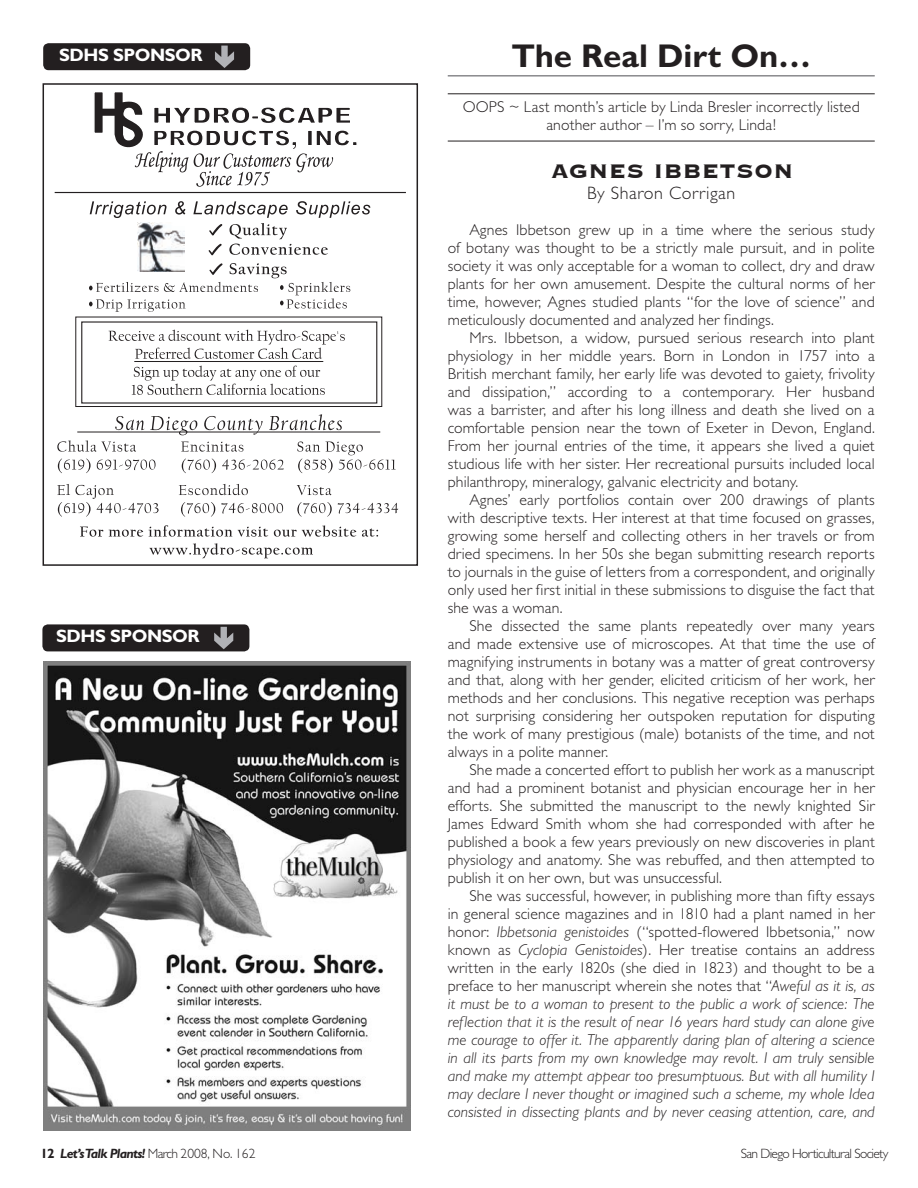
<style>
.page{position:relative;width:918px;height:1188px;background:#fff}
.page>*{position:absolute;margin:0;border:0;box-sizing:border-box;transform-origin:0 0}
.t1{font:700 33px "Gill Sans";color:#231f20}
.t2{font:700 25.5px "Copperplate";letter-spacing:.02em;color:#231f20}
.t3{font:700 18px "Gill Sans";letter-spacing:-.025em;color:#fff}
.t4{font:300 18px "Gill Sans";letter-spacing:.03em;color:#231f20}
.t5{font:300 15.75px/18px "Gill Sans";letter-spacing:.01em;color:#231f20;text-align:justify}
.t6{font:italic 300 15.75px/18px "Gill Sans";letter-spacing:.005em;color:#231f20;text-align:justify}
.t7{font:italic 700 13.5px "Gill Sans";letter-spacing:-.05em;color:#231f20}
.t8{font:300 13.5px "Gill Sans";letter-spacing:-.05em;color:#231f20}
.s1{font-style:normal}
.s2{font-weight:300;font-style:normal}
</style>
<div class="page">
<div style="left:43px;top:83px;width:375px;height:483px;background:#fff;border:2px solid #231f20"></div>
<hr style="left:55px;top:192px;width:351px;height:1px;background:#231f20">
<img style="left:137px;top:223px;width:48px;height:40px">
<svg style="left:57px;top:440px;width:79px;height:12px"></svg>
<svg style="left:181px;top:442px;width:62px;height:10px"></svg>
<svg style="left:58px;top:459px;width:33px;height:14px"></svg>
<svg style="left:97px;top:460px;width:59px;height:10px"></svg>
<svg style="left:182px;top:459px;width:34px;height:14px"></svg>
<svg style="left:222px;top:459px;width:62px;height:11px"></svg>
<svg style="left:297px;top:442px;width:99px;height:31px"></svg>
<svg style="left:179px;top:484px;width:69px;height:11px"></svg>
<svg style="left:297px;top:485px;width:34px;height:10px"></svg>
<svg style="left:57px;top:484px;width:102px;height:33px"></svg>
<svg style="left:181px;top:502px;width:34px;height:15px"></svg>
<svg style="left:221px;top:503px;width:62px;height:11px"></svg>
<svg style="left:297px;top:502px;width:35px;height:15px"></svg>
<svg style="left:338px;top:503px;width:60px;height:11px"></svg>
<svg style="left:80px;top:527px;width:23px;height:10px"></svg>
<svg style="left:109px;top:530px;width:34px;height:7px"></svg>
<svg style="left:149px;top:525px;width:83px;height:12px"></svg>
<svg style="left:238px;top:527px;width:30px;height:10px"></svg>
<svg style="left:274px;top:525px;width:82px;height:12px"></svg>
<svg style="left:362px;top:528px;width:16px;height:9px"></svg>
<svg style="left:149px;top:543px;width:164px;height:15px"></svg>
<svg style="left:115px;top:416px;width:29px;height:14px"></svg>
<svg style="left:150px;top:416px;width:47px;height:19px"></svg>
<svg style="left:204px;top:416px;width:59px;height:19px"></svg>
<svg style="left:269px;top:414px;width:73px;height:16px"></svg>
<hr style="left:77px;top:432px;width:303px;height:1px;background:#231f20">
<svg style="left:109px;top:330px;width:236px;height:29px"></svg>
<svg style="left:132px;top:366px;width:193px;height:29px"></svg>
<hr style="left:134px;top:361px;width:189px;height:1px;background:#231f20">
<div style="left:76px;top:317px;width:306px;height:90px;border:1px solid #231f20"></div>
<svg style="left:89px;top:263px;width:261px;height:49px"></svg>
<svg style="left:90px;top:201px;width:77px;height:17px"></svg>
<svg style="left:175px;top:201px;width:11px;height:14px"></svg>
<svg style="left:193px;top:201px;width:177px;height:55px"></svg>
<svg style="left:94px;top:92px;width:263px;height:95px"></svg>
<div style="left:43px;top:43px;width:207px;height:27px;background:#231f20;border-radius:5px"></div>
<svg style="left:215px;top:46px;width:19px;height:22px"></svg>
<img style="left:43px;top:662px;width:368px;height:468px">
<div style="left:42px;top:624px;width:207px;height:27px;background:#231f20;border-radius:5px"></div>
<svg style="left:214px;top:627px;width:19px;height:22px"></svg>
<hr style="left:448px;top:75px;width:427px;height:1px;background:#636366">
<hr style="left:448px;top:93px;width:427px;height:1px;background:#231f20">
<hr style="left:448px;top:141px;width:427px;height:1px;background:#231f20">
<p class="t3" style="left:59px;top:44px;width:144px">SDHS SPONSOR</p>
<p class="t3" style="left:56px;top:626px;width:144px">SDHS SPONSOR</p>
<h1 class="t1" style="left:511px;top:37px;width:301px">The Real Dirt On…</h1>
<p class="t5" style="left:463px;top:98px;width:399px;text-align:center">OOPS ~ Last month’s article by Linda Bresler incorrectly listed another author – I’m so sorry, Linda!</p>
<h2 class="t2" style="left:551px;top:155px;width:244px">AGNES IBBETSON</h2>
<p class="t4" style="left:587px;top:183px;width:150px">By Sharon Corrigan</p>
<p class="t5" style="left:448px;top:221px;width:428px;text-indent:22px">Agnes Ibbetson grew up in a time where the serious study of botany was thought to be a strictly male pursuit, and in polite society it was only acceptable for a woman to collect, dry and draw plants for her own amusement. Despite the cultural norms of her time, however, Agnes studied plants “for the love of science” and meticulously documented and analyzed her findings.</p>
<p class="t5" style="left:448px;top:329px;width:429px;text-indent:22px">Mrs. Ibbetson, a widow, pursued serious research into plant physiology in her middle years. Born in London in 1757 into a British merchant family, her early life was devoted to gaiety, frivolity and dissipation,” according to a contemporary. Her husband was a barrister, and after his long illness and death she lived on a comfortable pension near the town of Exeter in Devon, England.<br>From her journal entries of the time, it appears she lived a quiet studious life with her sister. Her recreational pursuits included local philanthropy, mineralogy, galvanic electricity and botany.</p>
<p class="t5" style="left:448px;top:491px;width:429px;text-indent:22px">Agnes’ early portfolios contain over 200 drawings of plants with descriptive texts. Her interest at that time focused on grasses, growing some herself and collecting others in her travels or from dried specimens. In her 50s she began submitting research reports to journals in the guise of letters from a correspondent, and originally only used her first initial in these submissions to disguise the fact that she was a woman.</p>
<p class="t5" style="left:448px;top:617px;width:429px;text-indent:22px">She dissected the same plants repeatedly over many years and made extensive use of microscopes. At that time the use of magnifying instruments in botany was a matter of great controversy and that, along with her gender, elicited criticism of her work, her methods and her conclusions. This negative reception was perhaps not surprising considering her outspoken reputation for disputing the work of many prestigious (male) botanists of the time, and not always in a polite manner.</p>
<p class="t5" style="left:448px;top:761px;width:429px;text-indent:22px">She made a concerted effort to publish her work as a manuscript and had a prominent botanist and physician encourage her in her efforts. She submitted the manuscript to the newly knighted Sir James Edward Smith whom she had corresponded with after he published a book a few years previously on new discoveries in plant physiology and anatomy. She was rebuffed, and then attempted to publish it on her own, but was unsuccessful.</p>
<p class="t6" style="left:448px;top:887px;width:428px;text-indent:22px"><span class="s1">She was successful, however, in publishing more than fifty essays in general science magazines and in 1810 had a plant named in her honor:</span> Ibbetsonia genistoides <span class="s1">(“spotted-flowered Ibbetsonia,” now known as</span> Cyclopia Genistoides<span class="s1">). Her treatise contains an address written in the early 1820s (she died in 1823) and thought to be a preface to her manuscript wherein she notes that “</span>Aweful as it is, as it must be to a woman to present to the public a work of science: The reflection that it is the result of near 16 years hard study can alone give me courage to offer it. The apparently daring plan of altering a science in all its parts from my own knowledge may revolt. I am truly sensible and make my attempt appear too presumptuous. But with all humility I may declare I never thought or imagined such a scheme, my whole Idea consisted in dissecting plants and by never ceasing attention, care, and</p>
<p class="t7" style="left:40px;top:1145px;width:216px"><span class="s1">12</span> Let’s Talk Plants! <span class="s2">March 2008, No. 162</span></p>
<p class="t8" style="left:741px;top:1146px;width:149px">San Diego Horticultural Society</p>
</div>
